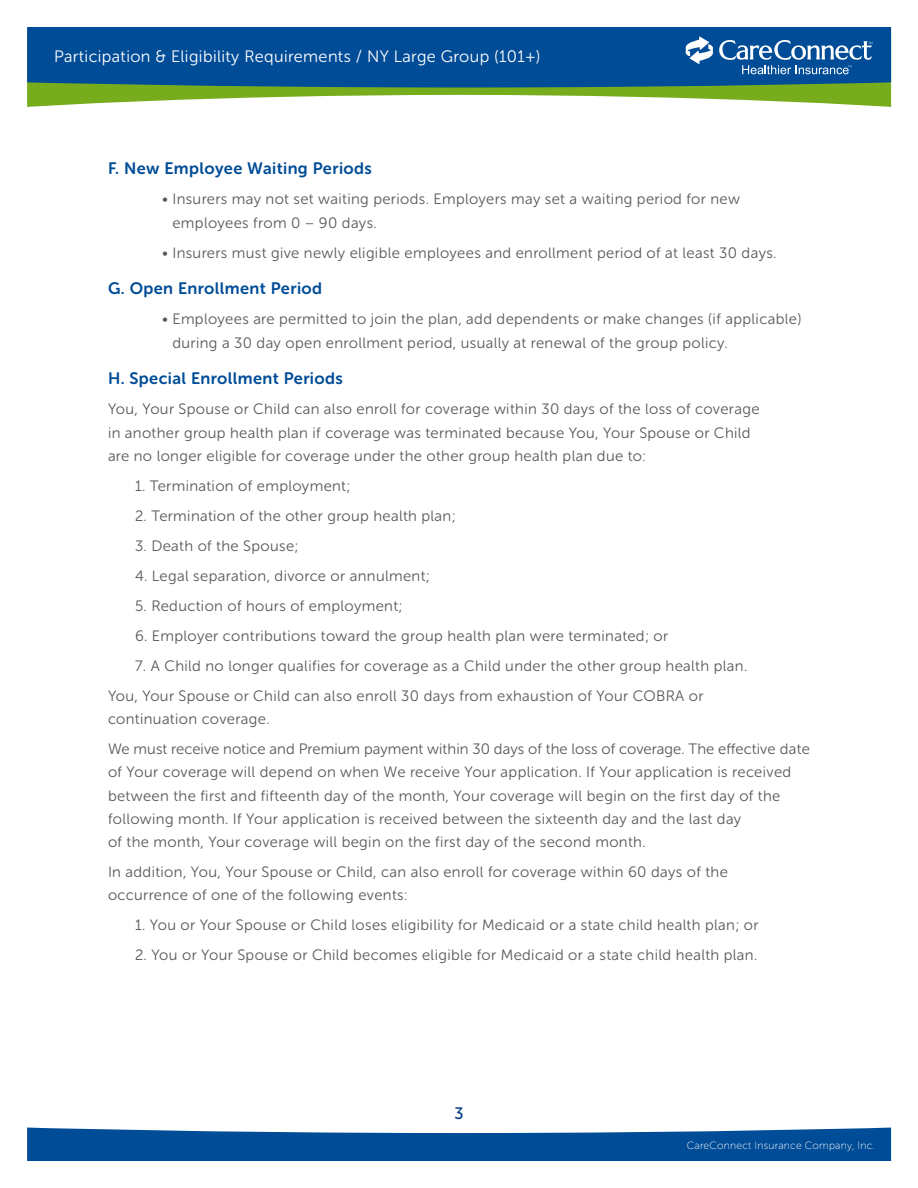
<style>
.page{position:relative;width:918px;height:1188px;background:#fff}
.page>*{position:absolute;margin:0;border:0;box-sizing:border-box;transform-origin:0 0}
.Handbook_text{font:16.5px "Museo Sans Rounded 700";letter-spacing:.025em;color:#004c97}
.t1{font:16.5px "Museo Sans Rounded 300";letter-spacing:.025em;color:#fff}
.t2{font:16.5px "Museo Sans Rounded 500";color:#003884}
.Handbook_text-2{font:15px/23.2px "Museo Sans Rounded 300";letter-spacing:.025em;color:#58585a}
.t3{font:10.5px "Museo Sans Rounded 100";letter-spacing:.025em;color:#fff}
</style>
<div class="page">
<svg style="left:27px;top:87px;width:864px;height:20px;fill:#77ad1c"></svg>
<div style="left:27px;top:27px;width:864px;height:60px;background:#004c97"></div>
<svg style="left:27px;top:1128px;width:864px;height:33px;background:#185da1"></svg>
<svg style="left:686px;top:37px;width:27px;height:27px"></svg>
<svg style="left:719px;top:40px;width:154px;height:34px;background:#3b75af"></svg>
<p class="t1" style="left:54px;top:47px;width:488px">Participation &amp; Eligibility Requirements / NY Large Group (101+)</p>
<p class="Handbook_text" style="left:108px;top:159px;width:266px">F. New Employee Waiting Periods</p>
<p class="Handbook_text-2" style="left:172px;top:188px;width:569px;text-indent:-10px">• Insurers may not set waiting periods. Employers may set a waiting period for new employees from 0 – 90 days.</p>
<p class="Handbook_text-2" style="left:162px;top:241px;width:616px">• Insurers must give newly eligible employees and enrollment period of at least 30 days.</p>
<p class="Handbook_text" style="left:108px;top:279px;width:216px">G. Open Enrollment Period</p>
<p class="Handbook_text-2" style="left:172px;top:308px;width:630px;text-indent:-10px">• Employees are permitted to join the plan, add dependents or make changes (if applicable) during a 30 day open enrollment period, usually at renewal of the group policy.</p>
<p class="Handbook_text" style="left:108px;top:369px;width:236px">H. Special Enrollment Periods</p>
<p class="Handbook_text-2" style="left:108px;top:398px;width:653px">You, Your Spouse or Child can also enroll for coverage within 30 days of the loss of coverage in another group health plan if coverage was terminated because You, Your Spouse or Child are no longer eligible for coverage under the other group health plan due to:</p>
<p class="Handbook_text-2" style="left:135px;top:474px;width:217px">1. Termination of employment;</p>
<p class="Handbook_text-2" style="left:135px;top:504px;width:322px">2. Termination of the other group health plan;</p>
<p class="Handbook_text-2" style="left:135px;top:534px;width:165px">3. Death of the Spouse;</p>
<p class="Handbook_text-2" style="left:135px;top:564px;width:296px">4. Legal separation, divorce or annulment;</p>
<p class="Handbook_text-2" style="left:135px;top:594px;width:269px">5. Reduction of hours of employment;</p>
<p class="Handbook_text-2" style="left:135px;top:624px;width:535px">6. Employer contributions toward the group health plan were terminated; or</p>
<p class="Handbook_text-2" style="left:135px;top:654px;width:614px">7. A Child no longer qualifies for coverage as a Child under the other group health plan.</p>
<p class="Handbook_text-2" style="left:108px;top:684px;width:597px">You, Your Spouse or Child can also enroll 30 days from exhaustion of Your COBRA or continuation coverage.</p>
<p class="Handbook_text-2" style="left:108px;top:737px;width:704px">We must receive notice and Premium payment within 30 days of the loss of coverage. The effective date of Your coverage will depend on when We receive Your application. If Your application is received between the first and fifteenth day of the month, Your coverage will begin on the first day of the following month. If Your application is received between the sixteenth day and the last day<br>of the month, Your coverage will begin on the first day of the second month.</p>
<p class="Handbook_text-2" style="left:108px;top:860px;width:621px">In addition, You, Your Spouse or Child, can also enroll for coverage within 60 days of the occurrence of one of the following events:</p>
<p class="Handbook_text-2" style="left:135px;top:914px;width:625px">1. You or Your Spouse or Child loses eligibility for Medicaid or a state child health plan; or</p>
<p class="Handbook_text-2" style="left:135px;top:944px;width:624px">2. You or Your Spouse or Child becomes eligible for Medicaid or a state child health plan.</p>
<p class="t2" style="left:454px;top:1105px;width:11px">3</p>
<p class="t3" style="left:687px;top:1140px;width:190px">CareConnect Insurance Company, Inc.</p>
</div>
